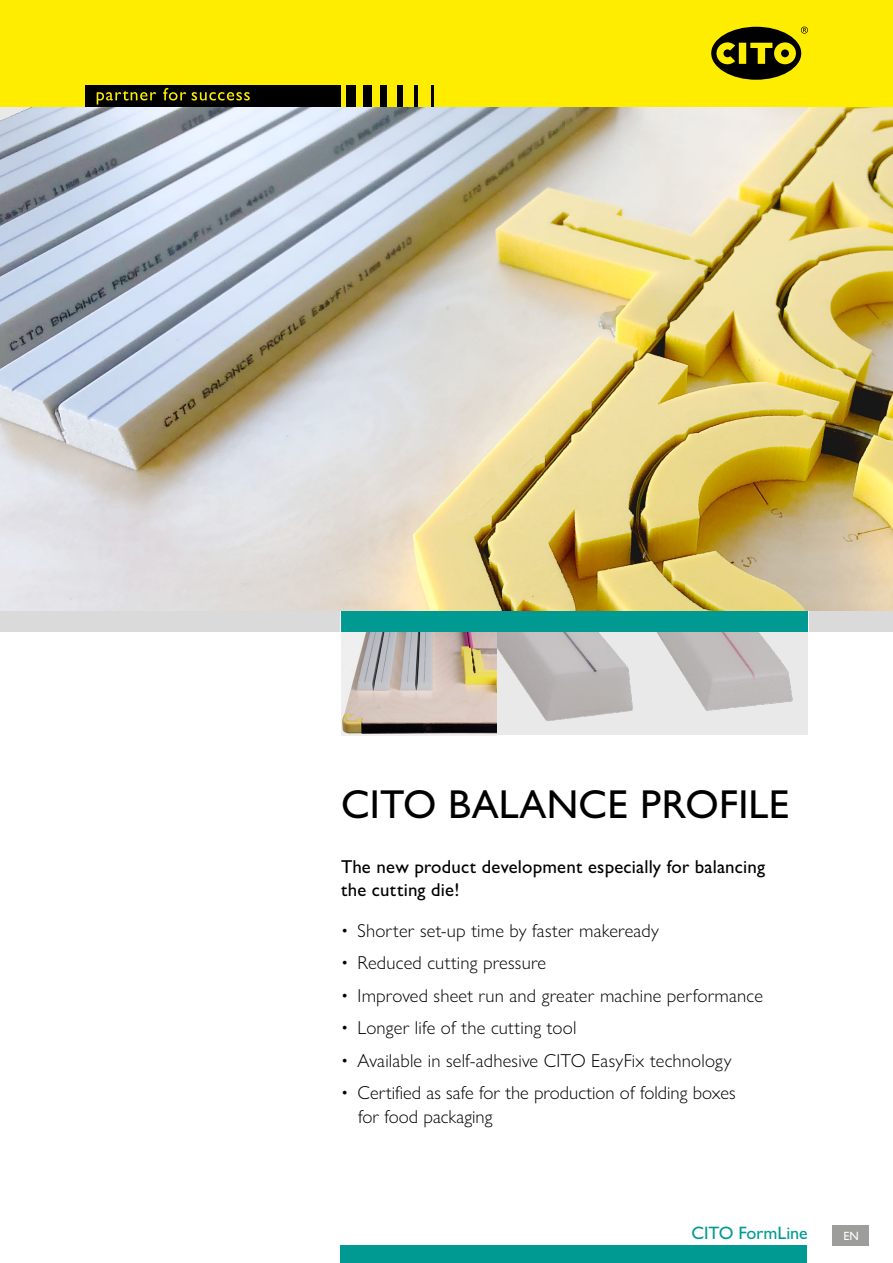
<style>
.page{position:relative;width:893px;height:1263px;background:#fff}
.page>*{position:absolute;margin:0;border:0;box-sizing:border-box;transform-origin:0 0}
.t1{font:500 40.5px "Gill Sans Nova";letter-spacing:.005em;color:#000}
.t2{font:300 18.75px/24px "Gill Sans Nova";letter-spacing:.01em;color:#000}
.t3{font:500 18.75px/22.5px "Gill Sans Nova";letter-spacing:.01em;color:#000}
.t4{font:500 18px "Gill Sans Nova";color:#009a93}
.t5{font:500 12px "Gill Sans Nova";color:#fff}
</style>
<div class="page">
<div style="left:832px;top:1225px;width:37px;height:20px;background:#9d9d9c"></div>
<div style="left:0;top:611px;width:340px;height:20px;background:#dadada"></div>
<div style="left:341px;top:611px;width:467px;height:20px;background:#009a93"></div>
<div style="left:809px;top:611px;width:84px;height:20px;background:#dadada"></div>
<div style="left:340px;top:1245px;width:467px;height:18px;background:#009a93"></div>
<img style="left:496px;top:632px;width:156px;height:103px">
<div style="left:653px;top:632px;width:155px;height:103px;background:#eae9ea"></div>
<img style="left:656px;top:632px;width:137px;height:79px">
<svg style="left:341px;top:632px;width:155px;height:103px;background:#bcb0a5"></svg>
<img style="left:0;top:108px;width:893px;height:502px">
<div style="left:0;top:0;width:893px;height:106px;background:#ffed00"></div>
<div style="left:85px;top:85px;width:256px;height:21px;background:#000"></div>
<div style="left:346px;top:85px;width:10px;height:21px;background:#000"></div>
<div style="left:380px;top:85px;width:7px;height:21px;background:#000"></div>
<div style="left:397px;top:85px;width:6px;height:21px;background:#000"></div>
<hr style="left:414px;top:85px;width:4px;height:21px;background:#000">
<hr style="left:431px;top:85px;width:2px;height:21px;background:#000">
<div style="left:363px;top:85px;width:9px;height:21px;background:#000"></div>
<svg style="left:97px;top:91px;width:59px;height:14px"></svg>
<svg style="left:163px;top:88px;width:23px;height:13px"></svg>
<svg style="left:192px;top:92px;width:58px;height:9px"></svg>
<svg style="left:711px;top:27px;width:97px;height:53px"></svg>
<h1 class="t1" style="left:341px;top:780px;width:450px">CITO BALANCE PROFILE</h1>
<p class="t3" style="left:341px;top:855px;width:425px">The new product development especially for balancing the cutting die!</p>
<p class="t2" style="left:341px;top:918px;width:319px">• Shorter set-up time by faster makeready</p>
<p class="t2" style="left:341px;top:950px;width:207px">• Reduced cutting pressure</p>
<p class="t2" style="left:341px;top:983px;width:423px">• Improved sheet run and greater machine performance</p>
<p class="t2" style="left:341px;top:1015px;width:237px">• Longer life of the cutting tool</p>
<p class="t2" style="left:341px;top:1048px;width:392px">• Available in self-adhesive CITO EasyFix technology</p>
<p class="t2" style="left:358px;top:1080px;width:379px;text-indent:-17px">• Certified as safe for the production of folding boxes for food packaging</p>
<p class="t4" style="left:691px;top:1221px;width:118px">CITO FormLine</p>
<p class="t5" style="left:843px;top:1229px;width:17px">EN</p>
</div>
